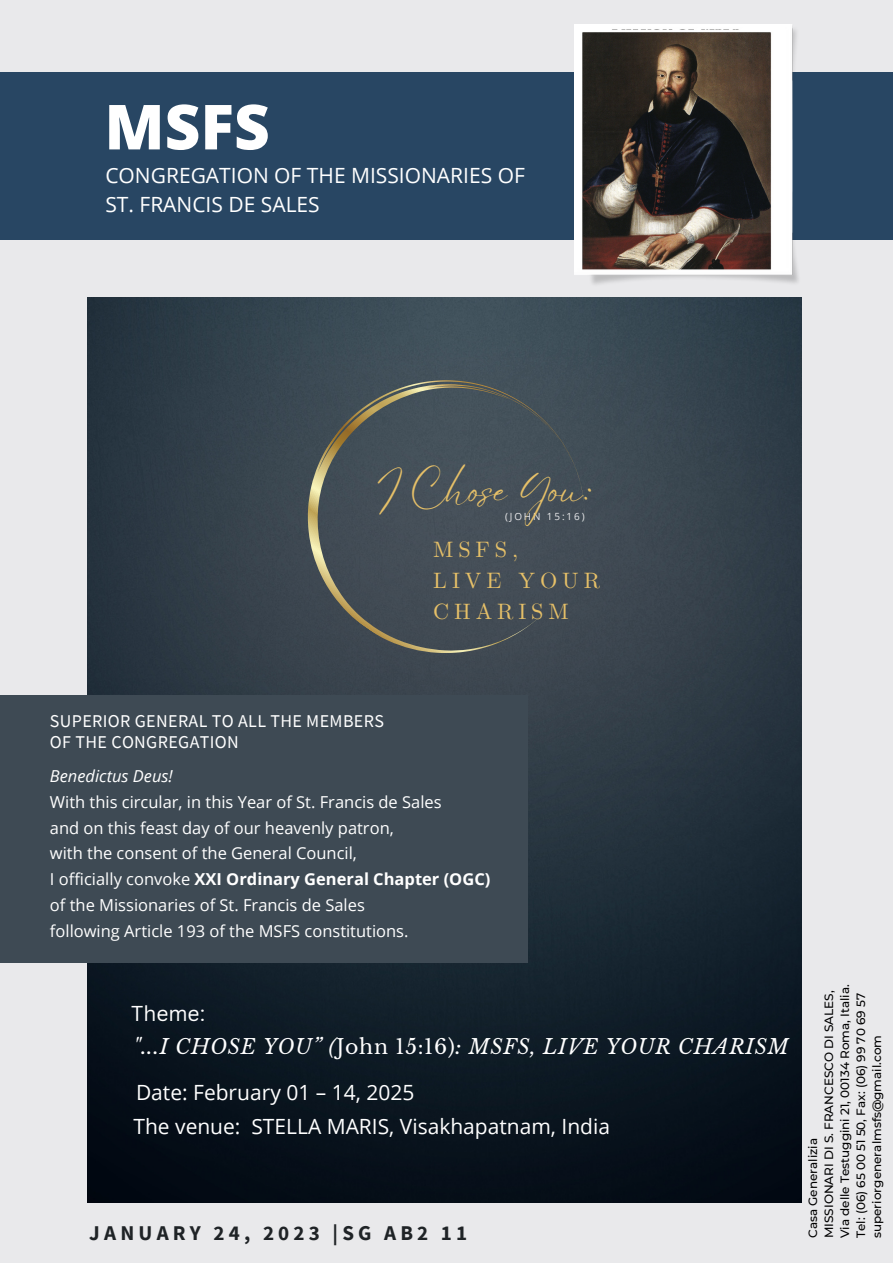
<style>
.page{position:relative;width:893px;height:1264px;background:#fff}
.page>*{position:absolute;margin:0;border:0;box-sizing:border-box;transform-origin:0 0}
.t1{font:800 62.1px "Open Sans";color:#fff}
.t2{font:38.4px "Eyesome Script";color:#e6c068}
.t3{font:22.2px/30.8px "CMU Serif";letter-spacing:.22em;color:#e6c068}
.t4{font:21px/29.2px "Open Sans";color:#fff}
.t5{font:700 21px "Source Sans Pro";letter-spacing:.2em;color:#1f2326}
.t6{font:21px "Canva Sans";color:#fff}
.t7{font:italic 20.4px "Libre Baskerville";letter-spacing:.035em;color:#fff}
.t8{font:18px/21.3px "Source Sans Pro";letter-spacing:.02em;color:#fff}
.t9{font:16.5px/25.8px "Open Sans";color:#fff}
.t10{font:italic 16.5px "Open Sans";color:#fff}
.t11{font:500 12px/16px "Montserrat";color:#000}
.t12{font:9.9px "Open Sans";letter-spacing:.19em;color:#e9e9eb}
.s1{font-weight:700}
.s2{font-style:normal}
</style>
<div class="page">
<div style="left:0;top:0;width:892px;height:1262px;background:#e9e9eb"></div>
<div style="left:0;top:72px;width:892px;height:167px;background:#284663"></div>
<img style="left:574px;top:25px;width:227px;height:259px">
<img style="left:87px;top:297px;width:714px;height:905px">
<div style="left:0;top:695px;width:528px;height:267px;background:#3e4a54"></div>
<svg style="left:255px;top:325px;width:382px;height:382px;background:#424d55"></svg>
<svg style="left:575px;top:518px;width:12px;height:44px"></svg>
<h1 class="t1" style="left:104px;top:83px;width:167px">MSFS</h1>
<p class="t4" style="left:105px;top:160px;width:421px">CONGREGATION OF THE MISSIONARIES OF<br>ST. FRANCIS DE SALES</p>
<h2 class="t2" style="left:376px;top:465px;width:219px">I Chose You:</h2>
<p class="t12" style="left:505px;top:510px;width:81px">(JOHN 15:16)</p>
<h3 class="t3" style="left:433px;top:535px;width:168px">MSFS,<br>LIVE YOUR<br>CHARISM</h3>
<p class="t8" style="left:50px;top:709px;width:335px">SUPERIOR GENERAL TO ALL THE MEMBERS<br>OF THE CONGREGATION</p>
<p class="t10" style="left:50px;top:764px;width:124px">Benedictus Deus!</p>
<p class="t9" style="left:50px;top:788px;width:442px">With this circular, in this Year of St. Francis de Sales<br>and on this feast day of our heavenly patron,<br>with the consent of the General Council,<br>I officially convoke <span class="s1">XXI Ordinary General Chapter (OGC) </span>of the Missionaries of St. Francis de Sales<br>following Article 193 of the MSFS constitutions.</p>
<p class="t6" style="left:131px;top:998px;width:76px">Theme:</p>
<p class="t7" style="left:133px;top:1034px;width:656px">"...I CHOSE YOU” (<span class="s2">John 15:16)</span>: MSFS, LIVE YOUR CHARISM</p>
<p class="t4" style="left:133px;top:1074px;width:478px;line-height:34.3px">Date: February 01 – 14, 2025<br>The venue: STELLA MARIS, Visakhapatnam, India</p>
<p class="t5" style="left:89px;top:1218px;width:379px">JANUARY 24, 2023 |SG AB2 11</p>
<p class="t11" style="left:804px;top:1238px;width:255px;rotate:-90deg">Casa Generalizia<br>MISSIONARI DI S. FRANCESCO DI SALES, Via delle Testuggini 21, 00134 Roma, Italia.<br>Tel: (06) 65 00 51 50, Fax: (06) 99 70 69 57 superiorgeneralmsfs@gmail.com</p>
</div>
